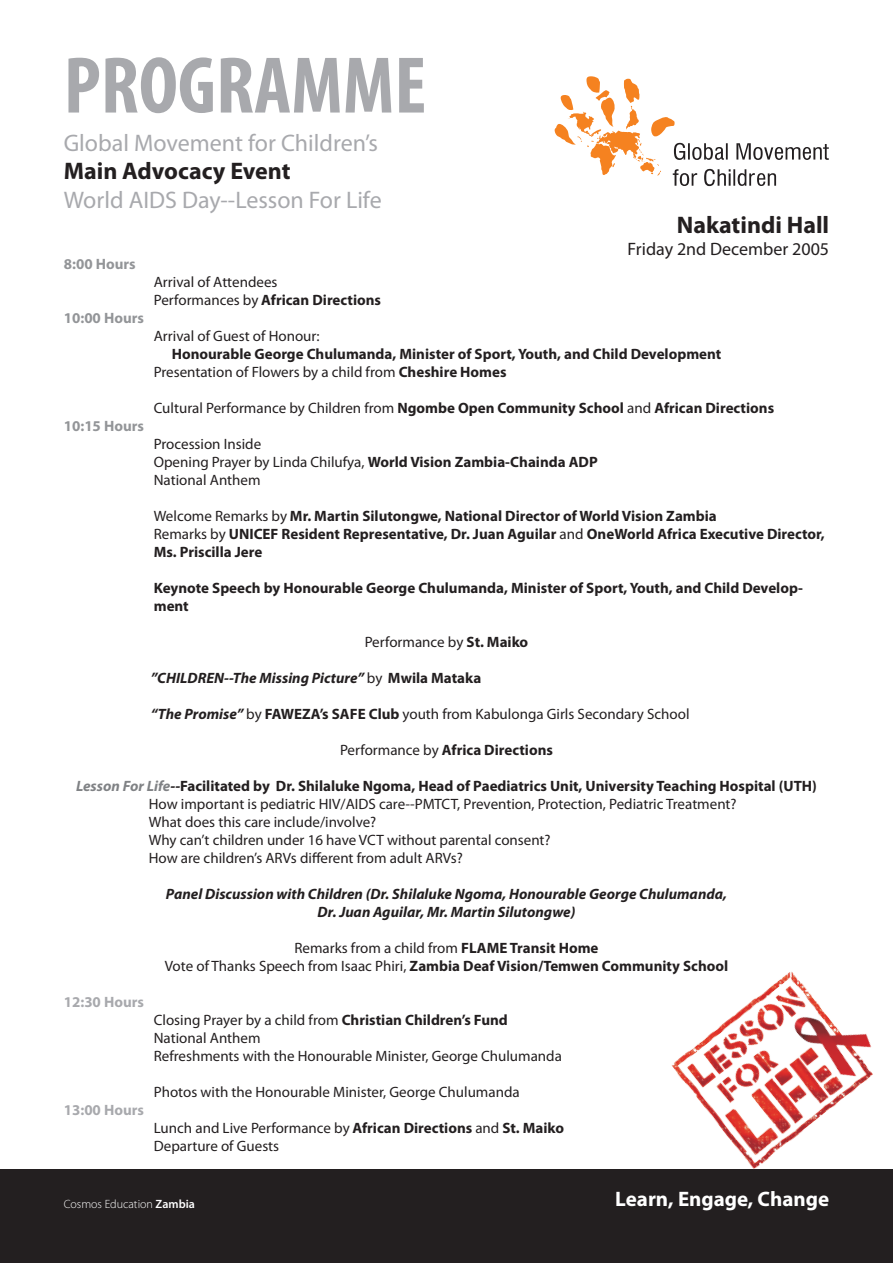
<style>
.page{position:relative;width:893px;height:1263px;background:#fff}
.page>*{position:absolute;margin:0;border:0;box-sizing:border-box;transform-origin:0 0}
.t1{font:700 condensed 81px "Myriad Pro";color:#a8a9ad}
.t2{font:24px "Myriad Pro";color:#a8a9ad}
.t3{font:700 24px "Myriad Pro";color:#231f20}
.t4{font:700 21px "Myriad Pro";color:#fff}
.t5{font:18px "Myriad Pro";color:#231f20}
.t6{font:15px "Myriad Pro";color:#231f20}
.t7{font:700 15px/18px "Myriad Pro";color:#231f20}
.t8{font:italic 700 15px "Myriad Pro";color:#231f20}
.t9{font:700 15px "Myriad Pro";color:#939598}
.t10{font:700 15px "Myriad Pro";color:#a8a9ad}
.t11{font:300 12px "Myriad Pro";color:#fff}
.s1{font-weight:400}
.s2{font-weight:700}
.s3{font-weight:400;font-style:normal}
.s4{font-style:normal}
.s5{font-weight:700;font-style:italic}
.s6{font-style:italic;color:#808285}
.s7{font-style:italic}
.s8{font-weight:600}
</style>
<div class="page">
<svg style="left:555px;top:77px;width:274px;height:109px"></svg>
<div style="left:0;top:1169px;width:893px;height:94px;background:#231f20"></div>
<img style="left:671px;top:971px;width:202px;height:198px">
<p class="t1" style="left:64px;top:35px;width:364px">PROGRAMME</p>
<p class="t2" style="left:64px;top:129px;width:316px">Global Movement for Children’s</p>
<p class="t3" style="left:64px;top:158px;width:228px">Main Advocacy Event</p>
<p class="t2" style="left:64px;top:187px;width:319px">World AIDS Day--Lesson For Life</p>
<p class="t9" style="left:64px;top:256px;width:73px">8:00 Hours</p>
<p class="t9" style="left:64px;top:310px;width:82px">10:00 Hours</p>
<p class="t6" style="left:154px;top:274px;width:125px">Arrival of Attendees</p>
<p class="t7" style="left:154px;top:291px;width:229px"><span class="s1">Performances by</span> African Directions</p>
<p class="t3" style="left:677px;top:212px;width:154px">Nakatindi Hall</p>
<p class="t5" style="left:628px;top:239px;width:203px">Friday 2nd December 2005</p>
<p class="t9" style="left:64px;top:418px;width:82px">10:15 Hours</p>
<p class="t6" style="left:154px;top:328px;width:167px">Arrival of Guest of Honour:</p>
<p class="t7" style="left:172px;top:345px;width:551px">Honourable George Chulumanda, Minister of Sport, Youth, and Child Development</p>
<p class="t6" style="left:154px;top:364px;width:354px">Presentation of Flowers by a child from <span class="s2">Cheshire Homes</span></p>
<p class="t7" style="left:154px;top:399px;width:622px"><span class="s1">Cultural Performance by Children from</span> Ngombe Open Community School <span class="s1">and</span> African Directions</p>
<p class="t6" style="left:154px;top:436px;width:109px">Procession Inside</p>
<p class="t6" style="left:154px;top:454px;width:445px">Opening Prayer by Linda Chilufya, <span class="s2">World Vision Zambia-Chainda ADP</span></p>
<p class="t6" style="left:154px;top:472px;width:108px">National Anthem</p>
<p class="t7" style="left:154px;top:507px;width:564px"><span class="s1">Welcome Remarks by</span> Mr. Martin Silutongwe, National Director of World Vision Zambia</p>
<p class="t7" style="left:154px;top:525px;width:673px"><span class="s1">Remarks by</span> UNICEF Resident Representative, Dr. Juan Aguilar <span class="s1">and</span> OneWorld Africa Executive Director,<br>Ms. Priscilla Jere</p>
<p class="t7" style="left:154px;top:579px;width:651px">Keynote Speech by Honourable George Chulumanda, Minister of Sport, Youth, and Child Develop&shy;ment</p>
<p class="t6" style="left:365px;top:634px;width:165px">Performance by <span class="s2">St. Maiko</span></p>
<p class="t8" style="left:151px;top:670px;width:332px">”CHILDREN--The Missing Picture” <span class="s3">by</span> <span class="s4">Mwila Mataka</span></p>
<p class="t6" style="left:151px;top:706px;width:540px"><span class="s5">“The Promise”</span> by <span class="s2">FAWEZA’s SAFE Club</span> youth from Kabulonga Girls Secondary School</p>
<p class="t7" style="left:340px;top:741px;width:214px"><span class="s1">Performance by</span> Africa Directions</p>
<p class="t7" style="left:76px;top:777px;width:742px"><span class="s6">Lesson For Life</span><span class="s7">--</span>Facilitated by Dr. Shilaluke Ngoma, Head of Paediatrics Unit, University Teaching Hospital (UTH)</p>
<p class="t6" style="left:149px;top:796px;width:589px">How important is pediatric HIV/AIDS care--PMTCT, Prevention, Protection, Pediatric Treatment?</p>
<p class="t6" style="left:149px;top:814px;width:229px">What does this care include/involve?</p>
<p class="t6" style="left:149px;top:832px;width:403px">Why can’t children under 16 have VCT without parental consent?</p>
<p class="t6" style="left:149px;top:850px;width:316px">How are children’s ARVs different from adult ARVs?</p>
<p class="t8" style="left:166px;top:886px;width:563px">Panel Discussion with Children (Dr. Shilaluke Ngoma, Honourable George Chulumanda,</p>
<p class="t8" style="left:318px;top:904px;width:259px">Dr. Juan Aguilar, Mr. Martin Silutongwe)</p>
<p class="t6" style="left:294px;top:940px;width:306px">Remarks from a child from <span class="s2">FLAME Transit Home</span></p>
<p class="t7" style="left:165px;top:957px;width:565px"><span class="s1">Vote of Thanks Speech from Isaac Phiri,</span> Zambia Deaf Vision/Temwen Community School</p>
<p class="t10" style="left:64px;top:994px;width:82px">12:30 Hours</p>
<p class="t6" style="left:154px;top:1012px;width:356px">Closing Prayer by a child from <span class="s2">Christian Children’s Fund</span></p>
<p class="t6" style="left:154px;top:1030px;width:108px">National Anthem</p>
<p class="t6" style="left:154px;top:1048px;width:410px">Refreshments with the Honourable Minister, George Chulumanda</p>
<p class="t6" style="left:154px;top:1084px;width:367px">Photos with the Honourable Minister, George Chulumanda</p>
<p class="t10" style="left:64px;top:1102px;width:82px">13:00 Hours</p>
<p class="t6" style="left:154px;top:1120px;width:412px">Lunch and Live Performance by <span class="s2">African Directions</span> and <span class="s2">St. Maiko</span></p>
<p class="t6" style="left:154px;top:1138px;width:127px">Departure of Guests</p>
<p class="t4" style="left:615px;top:1187px;width:215px">Learn, Engage, Change</p>
<p class="t11" style="left:64px;top:1197px;width:133px">Cosmos Education <span class="s8">Zambia</span></p>
</div>
